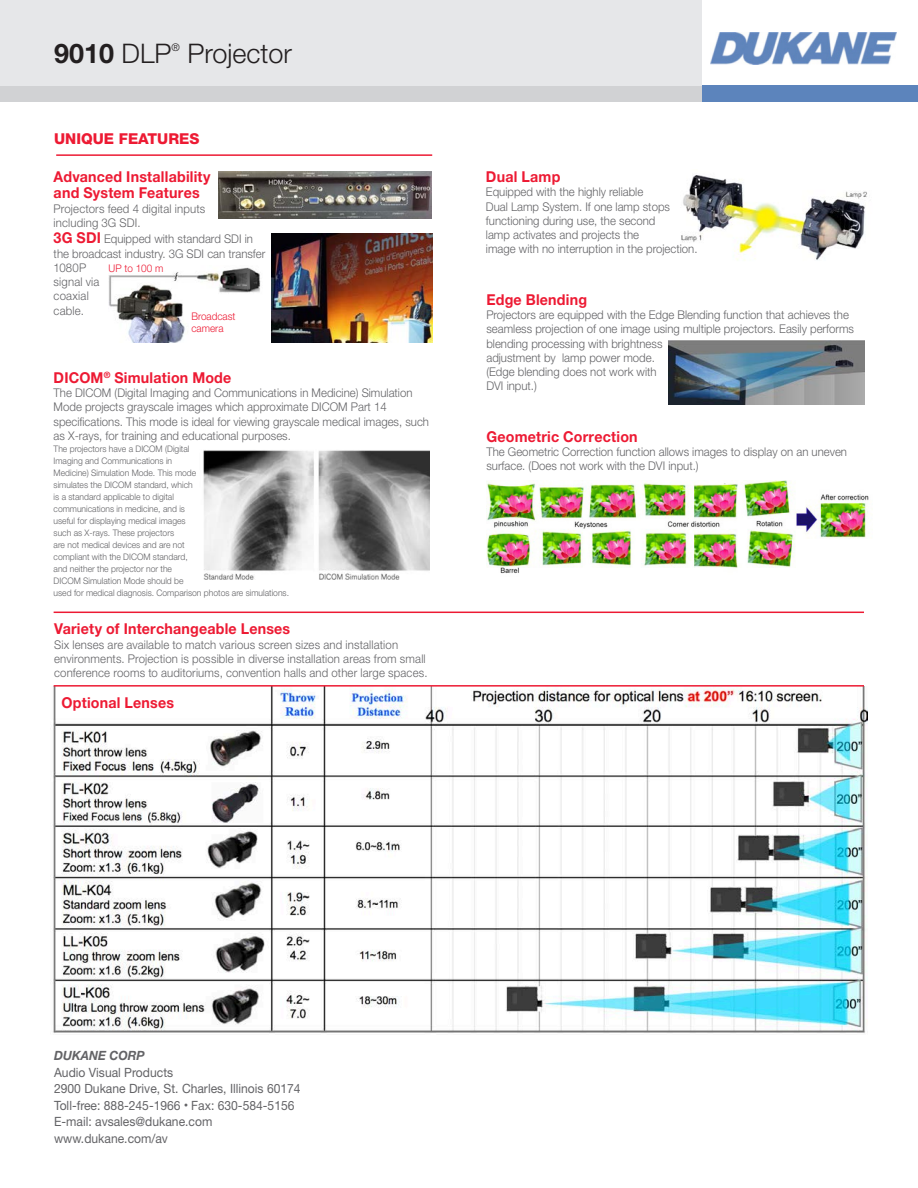
<style>
.page{position:relative;width:918px;height:1188px;background:#fff}
.page>*{position:absolute;margin:0;border:0;box-sizing:border-box;transform-origin:0 0}
.t1{font:300 27px "Helvetica Neue LT Std";color:#231f20}
.t2{font:700 27px "Helvetica Neue LT Std";color:#231f20}
.t3{font:700 15px/16.5px "Helvetica Neue LT Std";letter-spacing:.015em;color:#ed1a33;scale:.95 1}
.t4{font:800 15px "Helvetica Neue LT Std";color:#ed1a33}
.t5{font:12.75px/16.5px "Helvetica Neue LT Std";color:#636366;scale:.95 1}
.t6{font:300 12px/14.2px "Helvetica Neue LT Std";color:#636366;scale:.95 1}
.t7{font:300 10.5px/12px "Helvetica Neue LT Std";color:#ed1a33;scale:.95 1}
.t8{font:300 10.5px "Helvetica Neue LT Std";color:#231f20}
.t9{font:300 9px/12px "Helvetica Neue LT Std";color:#636366;scale:.95 1}
.s1{font-weight:300}
.s2{font-weight:700;font-size:15px;color:#ed1a33}
.s3{font-weight:700;font-style:italic}
.s4{font-size:8.25px}
</style>
<div class="page">
<hr style="left:56px;top:154px;width:376px;height:2px;background:#ed1a33">
<img style="left:681px;top:175px;width:186px;height:86px">
<img style="left:203px;top:450px;width:227px;height:130px">
<img style="left:486px;top:481px;width:383px;height:93px">
<img style="left:669px;top:340px;width:196px;height:64px">
<img style="left:109px;top:267px;width:152px;height:75px">
<img style="left:272px;top:234px;width:160px;height:108px">
<img style="left:219px;top:171px;width:213px;height:48px">
<img style="left:53px;top:686px;width:815px;height:347px">
<hr style="left:54px;top:612px;width:810px;height:1px;background:#ed1a33">
<hr style="left:54px;top:685px;width:810px;height:2px;background:#ed1a33">
<div style="left:0;top:86px;width:726px;height:16px;background:#d1d2d4"></div>
<div style="left:0;top:0;width:702px;height:86px;background:#e6e7e9"></div>
<div style="left:702px;top:86px;width:216px;height:16px;background:#5c84bc"></div>
<img style="left:710px;top:32px;width:186px;height:33px">
<p class="t2" style="left:54px;top:37px;width:119px">9010 <span class="s1">DLP</span></p>
<p class="t8" style="left:172px;top:41px;width:10px">®</p>
<p class="t1" style="left:187px;top:37px;width:106px">Projector</p>
<p class="t4" style="left:54px;top:130px;width:147px">UNIQUE FEATURES</p>
<p class="t3" style="left:54px;top:168px;width:167px">Advanced Installability and System Features</p>
<p class="t6" style="left:54px;top:201px;width:161px">Projectors feed 4 digital inputs including 3G SDI.</p>
<p class="t6" style="left:54px;top:232px;width:224px"><span class="s2">3G SDI</span> Equipped with standard SDI in the broadcast industry. 3G SDI can transfer<br>1080P<br>signal via<br>coaxial<br>cable.</p>
<p class="t7" style="left:109px;top:262px;width:59px">UP to 100 m</p>
<p class="t7" style="left:191px;top:310px;width:48px">Broadcast camera</p>
<p class="t3" style="left:54px;top:369px;width:189px">DICOM<sup>®</sup> Simulation Mode</p>
<p class="t6" style="left:54px;top:386px;width:397px">The DICOM (Digital Imaging and Communications in Medicine) Simulation Mode projects grayscale images which approximate DICOM Part 14 specifications. This mode is ideal for viewing grayscale medical images, such as X-rays, for training and educational purposes.</p>
<p class="t9" style="left:54px;top:443px;width:249px">The projectors have a DICOM (Digital<br>Imaging and Communications in<br>Medicine) Simulation Mode. This mode<br>simulates the DICOM standard, which<br>is a standard applicable to digital<br>communications in medicine, and is<br>useful for displaying medical images<br>such as X-rays. These projectors<br>are not medical devices and are not<br>compliant with the DICOM standard,<br>and neither the projector nor the<br>DICOM Simulation Mode should be<br>used for medical diagnosis. Comparison photos are simulations.</p>
<p class="t3" style="left:54px;top:620px;width:250px">Variety of Interchangeable Lenses</p>
<p class="t6" style="left:54px;top:637px;width:395px">Six lenses are available to match various screen sizes and installation environments. Projection is possible in diverse installation areas from small conference rooms to auditoriums, convention halls and other large spaces.</p>
<p class="t3" style="left:62px;top:694px;width:120px">Optional Lenses</p>
<p class="t3" style="left:486px;top:168px;width:80px">Dual Lamp</p>
<p class="t6" style="left:486px;top:185px;width:224px">Equipped with the highly reliable<br>Dual Lamp System. If one lamp stops functioning during use, the second<br>lamp activates and projects the<br>image with no interruption in the projection.</p>
<p class="t3" style="left:486px;top:291px;width:108px">Edge Blending</p>
<p class="t6" style="left:486px;top:308px;width:388px">Projectors are equipped with the Edge Blending function that achieves the seamless projection of one image using multiple projectors. Easily performs blending processing with brightness<br>adjustment by lamp power mode.</p>
<p class="t6" style="left:486px;top:365px;width:181px">(Edge blending does not work with<br>DVI input.)</p>
<p class="t3" style="left:486px;top:428px;width:161px">Geometric Correction</p>
<p class="t6" style="left:486px;top:444px;width:381px">The Geometric Correction function allows images to display on an uneven surface. (Does not work with the DVI input.)</p>
<p class="t5" style="left:54px;top:1047px;width:261px"><span class="s3">DUKANE CORP<br></span>Audio Visual Products<br>2900 Dukane Drive, St. Charles, Illinois 60174<br>Toll-free: 888-245-1966 <span class="s4">•</span> Fax: 630-584-5156<br>E-mail: avsales@dukane.com www.dukane.com/av</p>
</div>
